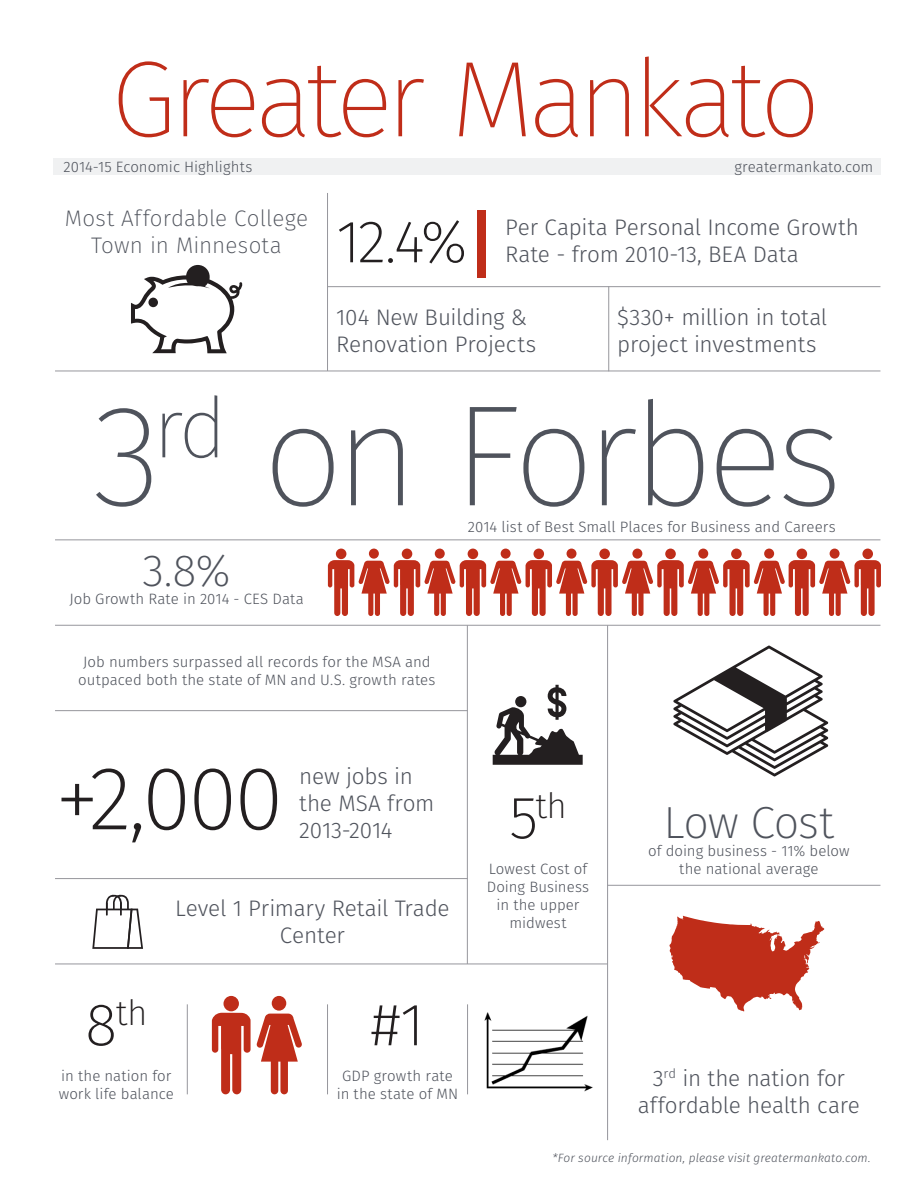
<style>
.page{position:relative;width:918px;height:1188px;background:#fff}
.page>*{position:absolute;margin:0;border:0;box-sizing:border-box;transform-origin:0 0}
.T2___Bitter___Centre{font:200 144px "Fira Sans";letter-spacing:-.05em;color:#4f535c}
.T2___Bitter___Centre-2{font:200 108px "Fira Sans";letter-spacing:-.06em;color:#c02d19}
.T2___Bitter{font:200 90px "Fira Sans";color:#231f20}
.T4{font:200 60px "Fira Sans";color:#231f20}
.T4___Center{font:200 60px "Fira Sans";color:#231f20}
.T5___Center{font:200 45px "Fira Sans";letter-spacing:-.025em;color:#4f535c}
.T4___Center-2{font:200 34.95px "Fira Sans";color:#231f20}
.H2___Centre{font:300 22.5px/27px "Fira Sans";letter-spacing:-.01em;color:#4f535c}
.T5___Center-2{font:200 22.5px/27px "Fira Sans";letter-spacing:.005em;color:#4f535c;text-align:center}
.BC___Centre{font:300 15px/18px "Fira Sans";letter-spacing:.005em;color:#4f535c;text-align:center}
.T5___Center-3{font:300 15px/18px "Fira Sans";color:#4f535c;text-align:center}
.BC___Centre-2{font:italic 300 12px "Fira Sans";letter-spacing:.01em;color:#4f535c}
.s1{font-size:60px}
</style>
<div class="page">
<img style="left:467px;top:1012px;width:126px;height:83px">
<hr style="left:327px;top:193px;width:1px;height:178px;background:#96969c">
<hr style="left:467px;top:625px;width:1px;height:339px;background:#96969c">
<hr style="left:607px;top:625px;width:1px;height:515px;background:#96969c">
<hr style="left:187px;top:1004px;width:1px;height:90px;background:#96969c">
<hr style="left:327px;top:1004px;width:1px;height:90px;background:#96969c">
<hr style="left:467px;top:1004px;width:1px;height:90px;background:#96969c">
<hr style="left:55px;top:371px;width:825px;height:1px;background:#96969c">
<hr style="left:55px;top:539px;width:825px;height:1px;background:#96969c">
<hr style="left:55px;top:625px;width:825px;height:1px;background:#96969c">
<hr style="left:55px;top:710px;width:413px;height:1px;background:#96969c">
<hr style="left:55px;top:878px;width:413px;height:1px;background:#96969c">
<hr style="left:55px;top:964px;width:553px;height:1px;background:#96969c">
<hr style="left:607px;top:885px;width:273px;height:1px;background:#96969c">
<hr style="left:328px;top:286px;width:552px;height:1px;background:#96969c">
<hr style="left:608px;top:286px;width:1px;height:85px;background:#96969c">
<div style="left:336px;top:549px;width:10px;height:10px;background:#bf2d19;border-radius:50%"></div>
<div style="left:665px;top:549px;width:11px;height:10px;background:#bf2d19;border-radius:50%"></div>
<div style="left:468px;top:549px;width:10px;height:10px;background:#bf2d19;border-radius:50%"></div>
<div style="left:402px;top:549px;width:10px;height:10px;background:#bf2d19;border-radius:50%"></div>
<div style="left:731px;top:549px;width:11px;height:10px;background:#bf2d19;border-radius:50%"></div>
<div style="left:599px;top:549px;width:11px;height:10px;background:#bf2d19;border-radius:50%"></div>
<div style="left:533px;top:549px;width:11px;height:10px;background:#bf2d19;border-radius:50%"></div>
<div style="left:369px;top:549px;width:10px;height:10px;background:#bf2d19;border-radius:50%"></div>
<div style="left:698px;top:549px;width:10px;height:10px;background:#bf2d19;border-radius:50%"></div>
<div style="left:501px;top:549px;width:10px;height:10px;background:#bf2d19;border-radius:50%"></div>
<div style="left:435px;top:549px;width:10px;height:10px;background:#bf2d19;border-radius:50%"></div>
<div style="left:764px;top:549px;width:10px;height:10px;background:#bf2d19;border-radius:50%"></div>
<div style="left:632px;top:549px;width:10px;height:10px;background:#bf2d19;border-radius:50%"></div>
<div style="left:567px;top:549px;width:10px;height:10px;background:#bf2d19;border-radius:50%"></div>
<div style="left:862px;top:549px;width:11px;height:10px;background:#bf2d19;border-radius:50%"></div>
<div style="left:797px;top:549px;width:10px;height:10px;background:#bf2d19;border-radius:50%"></div>
<div style="left:830px;top:549px;width:10px;height:10px;background:#bf2d19;border-radius:50%"></div>
<svg style="left:328px;top:560px;width:553px;height:56px"></svg>
<div style="left:477px;top:210px;width:9px;height:68px;background:#bf2d19"></div>
<svg style="left:131px;top:265px;width:111px;height:88px"></svg>
<svg style="left:673px;top:645px;width:155px;height:132px"></svg>
<svg style="left:669px;top:916px;width:155px;height:96px"></svg>
<svg style="left:92px;top:895px;width:51px;height:54px"></svg>
<svg style="left:493px;top:685px;width:90px;height:80px"></svg>
<div style="left:223px;top:996px;width:16px;height:15px;background:#bf2d19;border-radius:50%"></div>
<div style="left:272px;top:996px;width:14px;height:15px;background:#bf2d19;border-radius:50%"></div>
<svg style="left:212px;top:1013px;width:90px;height:81px"></svg>
<div style="left:189px;top:268px;width:18px;height:18px;background:#231f20;border-radius:50%"></div>
<div style="left:188px;top:268px;width:19px;height:18px;border:2px solid #231f20;border-radius:50%"></div>
<div style="left:53px;top:158px;width:828px;height:17px;background:#f0f1f2"></div>
<hr style="left:0;top:60px;width:1px;height:40px;background:#f0f1f2">
<p class="T2___Bitter___Centre-2" style="left:111px;top:23px;width:711px">Greater Mankato</p>
<p class="BC___Centre" style="left:63px;top:158px;width:191px">2014-15 Economic Highlights</p>
<p class="BC___Centre" style="left:734px;top:158px;width:141px">greatermankato.com</p>
<p class="T5___Center-2" style="left:65px;top:205px;width:245px">Most Affordable College<br>Town in Minnesota</p>
<p class="T4" style="left:336px;top:199px;width:133px">12.4%</p>
<h2 class="H2___Centre" style="left:505px;top:214px;width:355px">Per Capita Personal Income Growth<br>Rate - from 2010-13, BEA Data</h2>
<h2 class="H2___Centre" style="left:336px;top:304px;width:202px">104 New Building &amp;<br>Renovation Projects</h2>
<h2 class="H2___Centre" style="left:617px;top:304px;width:212px">$330+ million in total project investments</h2>
<p class="T2___Bitter___Centre" style="left:93px;top:354px;width:752px">3<sup>rd</sup> on Forbes</p>
<p class="T5___Center" style="left:143px;top:539px;width:89px">3.8%</p>
<p class="BC___Centre" style="left:69px;top:590px;width:236px">Job Growth Rate in 2014 - CES Data</p>
<p class="BC___Centre" style="left:78px;top:653px;width:359px">Job numbers surpassed all records for the MSA and outpaced both the state of MN and U.S. growth rates</p>
<p class="BC___Centre" style="left:468px;top:518px;width:369px">2014 list of Best Small Places for Business and Careers</p>
<p class="T2___Bitter" style="left:55px;top:735px;width:230px">+2,000</p>
<h2 class="H2___Centre" style="left:299px;top:763px;width:137px">new jobs in the MSA from<br>2013-2014</h2>
<p class="H2___Centre" style="left:175px;top:895px;width:276px;text-align:center">Level 1 Primary Retail Trade<br>Center</p>
<p class="T4___Center-2" style="left:85px;top:989px;width:64px"><span class="s1">8</span>th</p>
<p class="BC___Centre" style="left:59px;top:1067px;width:117px;text-align:left">in the nation for work life balance</p>
<p class="T4___Center" style="left:371px;top:982px;width:55px">#1</p>
<p class="BC___Centre" style="left:337px;top:1067px;width:123px">GDP growth rate in the state of MN</p>
<p class="T4___Center-2" style="left:509px;top:782px;width:59px"><span class="s1">5</span>th</p>
<p class="BC___Centre" style="left:487px;top:860px;width:104px">Lowest Cost of<br>Doing Business in the upper midwest</p>
<p class="T5___Center" style="left:664px;top:791px;width:172px">Low Cost</p>
<p class="T5___Center-3" style="left:648px;top:842px;width:203px">of doing business - 11% below the national average</p>
<p class="H2___Centre" style="left:638px;top:1064px;width:224px;text-align:center">3<sup>rd</sup> in the nation for affordable health care</p>
<p class="BC___Centre-2" style="left:552px;top:1150px;width:320px">*For source information, please visit greatermankato.com.</p>
</div>
